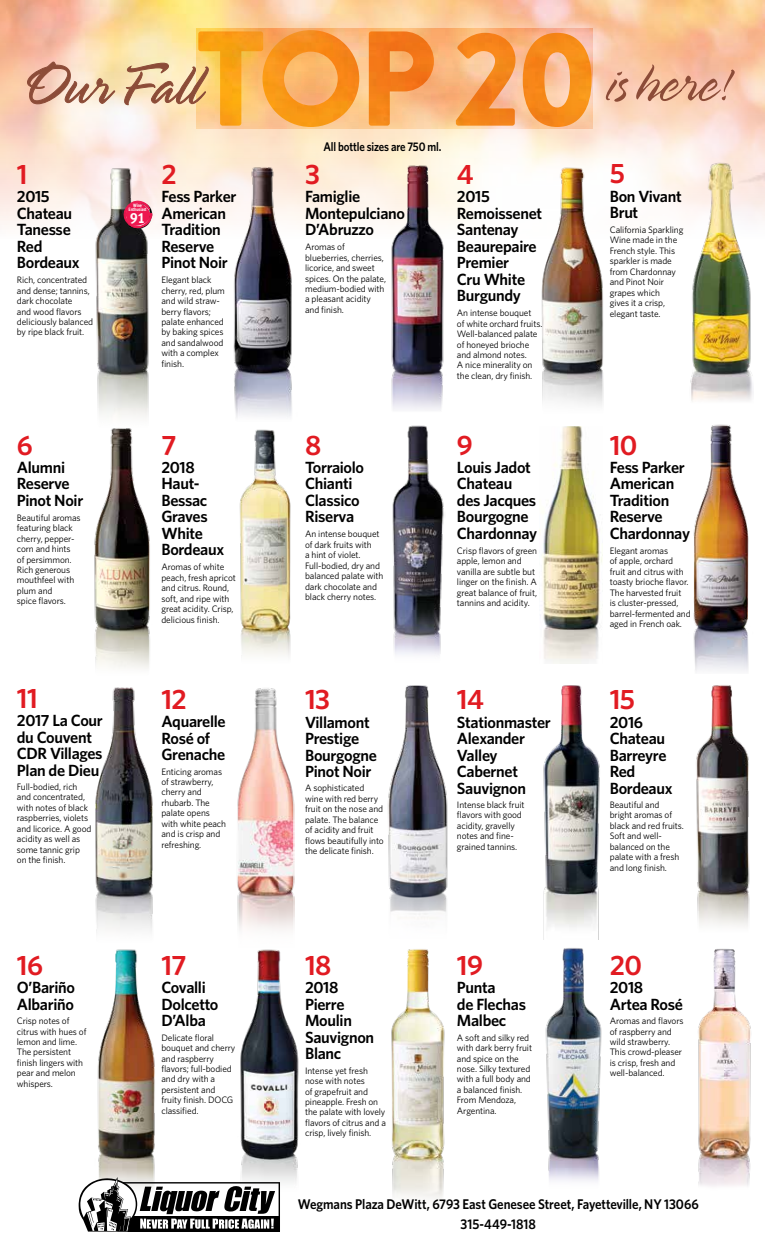
<style>
.page{position:relative;width:765px;height:1260px;background:#fff}
.page>*{position:absolute;margin:0;border:0;box-sizing:border-box;transform-origin:0 0}
.t1{font:61.75px "Spring LP Light";letter-spacing:.02em;color:#8c4c38}
.t2{font:600 28.12px "Whitney";letter-spacing:-.02em;color:#e11b22}
.t3{font:600 16.25px/16.5px "Whitney";letter-spacing:-.02em;color:#000}
.t4{font:14.75px "Meta Plus Bold Caps";color:#fff;scale:.95 1}
.t5{font:600 14px/20.4px "Whitney";letter-spacing:-.01em;color:#000;text-align:center;scale:.92 1}
.t6{font:600 12.5px "Whitney";letter-spacing:-.015em;color:#000;scale:.87 1}
.t7{font:9.38px/10.5px "Whitney";letter-spacing:-.01em;color:#000}
.t8{font:700 4.75px/4.1px "Meta Plus";letter-spacing:-.03em;color:#fff;text-align:center;scale:.88 1}
</style>
<div class="page">
<img style="left:0;top:0;width:765px;height:225px">
<img style="left:198px;top:30px;width:394px;height:97px">
<img style="left:392px;top:425px;width:52px;height:230px">
<img style="left:389px;top:163px;width:58px;height:248px">
<img style="left:93px;top:163px;width:59px;height:254px">
<svg style="left:124px;top:201px;width:29px;height:28px"></svg>
<img style="left:689px;top:161px;width:65px;height:240px">
<img style="left:229px;top:163px;width:68px;height:254px">
<img style="left:539px;top:163px;width:67px;height:242px">
<img style="left:539px;top:427px;width:63px;height:236px">
<img style="left:693px;top:424px;width:56px;height:247px">
<img style="left:239px;top:429px;width:52px;height:227px">
<img style="left:94px;top:428px;width:56px;height:241px">
<img style="left:388px;top:686px;width:60px;height:233px">
<img style="left:696px;top:685px;width:54px;height:241px">
<img style="left:237px;top:688px;width:58px;height:242px">
<img style="left:543px;top:685px;width:57px;height:254px">
<img style="left:95px;top:687px;width:58px;height:245px">
<img style="left:240px;top:949px;width:59px;height:236px">
<img style="left:698px;top:948px;width:53px;height:238px">
<img style="left:97px;top:949px;width:58px;height:228px">
<img style="left:545px;top:948px;width:57px;height:233px">
<img style="left:391px;top:949px;width:54px;height:250px">
<svg style="left:27px;top:62px;width:88px;height:42px;background:#e8c6ad"></svg>
<svg style="left:124px;top:63px;width:85px;height:42px;background:#e8cda4"></svg>
<svg style="left:606px;top:64px;width:129px;height:38px;background:#e3ad93"></svg>
<svg style="left:79px;top:1177px;width:201px;height:55px"></svg>
<h1 class="t1" style="left:22px;top:54px;width:180px">Our Fall</h1>
<h2 class="t2" style="left:17px;top:155px;width:12px">1</h2>
<h3 class="t3" style="left:17px;top:188px;width:64px">2015<br>Chateau<br>Tanesse<br>Red<br>Bordeaux</h3>
<p class="t7" style="left:17px;top:274px;width:78px">Rich, concentrated and dense; tannins, dark chocolate<br>and wood flavors deliciously balanced by ripe black fruit.</p>
<p class="t8" style="left:129px;top:204px;width:22px">Wine<br>Enthusiast</p>
<h3 class="t4" style="left:130px;top:210px;width:17px">91</h3>
<h2 class="t2" style="left:161px;top:155px;width:17px">2</h2>
<h3 class="t3" style="left:161px;top:188px;width:77px">Fess Parker<br>American<br>Tradition<br>Reserve<br>Pinot Noir</h3>
<p class="t7" style="left:161px;top:274px;width:65px">Elegant black cherry, red, plum and wild straw&shy;berry flavors; palate enhanced by baking spices and sandalwood with a complex finish.</p>
<h2 class="t2" style="left:17px;top:426px;width:18px">6</h2>
<h3 class="t3" style="left:17px;top:459px;width:68px">Alumni<br>Reserve<br>Pinot Noir</h3>
<p class="t7" style="left:17px;top:512px;width:65px">Beautiful aromas featuring black cherry, pepper&shy;corn and hints<br>of persimmon.<br>Rich generous mouthfeel with plum and<br>spice flavors.</p>
<h2 class="t2" style="left:17px;top:679px;width:22px">11</h2>
<h3 class="t3" style="left:17px;top:712px;width:88px">2017 La Cour du Couvent<br>CDR Villages<br>Plan de Dieu</h3>
<p class="t7" style="left:17px;top:781px;width:76px">Full-bodied, rich and concentrated, with notes of black raspberries, violets and licorice. A good acidity as well as some tannic grip on the finish.</p>
<h2 class="t2" style="left:161px;top:426px;width:17px">7</h2>
<h3 class="t3" style="left:161px;top:459px;width:64px">2018<br>Haut-<br>Bessac<br>Graves<br>White<br>Bordeaux</h3>
<p class="t7" style="left:161px;top:562px;width:76px">Aromas of white peach, fresh apricot and citrus. Round, soft, and ripe with great acidity. Crisp, delicious finish.</p>
<h2 class="t2" style="left:161px;top:680px;width:27px">12</h2>
<h3 class="t3" style="left:161px;top:713px;width:66px">Aquarelle<br>Rosé of<br>Grenache</h3>
<p class="t7" style="left:161px;top:766px;width:66px">Enticing aromas of strawberry, cherry and rhubarb. The palate opens with white peach and is crisp and refreshing.</p>
<h2 class="t2" style="left:17px;top:947px;width:28px">16</h2>
<h3 class="t3" style="left:17px;top:979px;width:60px">O’Bariño<br>Albariño</h3>
<p class="t7" style="left:17px;top:1015px;width:71px">Crisp notes of citrus with hues of lemon and lime.<br>The persistent finish lingers with pear and melon whispers.</p>
<h2 class="t2" style="left:161px;top:947px;width:27px">17</h2>
<h3 class="t3" style="left:161px;top:979px;width:59px">Covalli<br>Dolcetto<br>D’Alba</h3>
<p class="t7" style="left:161px;top:1032px;width:76px">Delicate floral bouquet and cherry and raspberry flavors; full-bodied and dry with a persistent and fruity finish. DOCG classified.</p>
<h3 class="t6" style="left:324px;top:138px;width:137px">All bottle sizes are 750 ml.</h3>
<h2 class="t2" style="left:305px;top:155px;width:16px">3</h2>
<h3 class="t3" style="left:305px;top:188px;width:101px">Famiglie<br>Montepulciano<br>D’Abruzzo</h3>
<p class="t7" style="left:305px;top:241px;width:83px">Aromas of blueberries, cherries, licorice, and sweet spices. On the palate, medium-bodied with a pleasant acidity and finish.</p>
<h2 class="t2" style="left:457px;top:155px;width:18px">4</h2>
<h3 class="t3" style="left:457px;top:188px;width:87px">2015<br>Remoissenet<br>Santenay<br>Beaurepaire<br>Premier<br>Cru White<br>Burgundy</h3>
<p class="t7" style="left:457px;top:307px;width:87px">An intense bouquet<br>of white orchard fruits.<br>Well-balanced palate of honeyed brioche and almond notes.<br>A nice minerality on the clean, dry finish.</p>
<h2 class="t2" style="left:305px;top:426px;width:18px">8</h2>
<h3 class="t3" style="left:305px;top:459px;width:61px">Torraiolo<br>Chianti<br>Classico<br>Riserva</h3>
<p class="t7" style="left:305px;top:529px;width:80px">An intense bouquet of dark fruits with<br>a hint of violet.<br>Full-bodied, dry and balanced palate with dark chocolate and black cherry notes.</p>
<h2 class="t2" style="left:457px;top:426px;width:18px">9</h2>
<h3 class="t3" style="left:457px;top:459px;width:82px">Louis Jadot<br>Chateau des Jacques<br>Bourgogne<br>Chardonnay</h3>
<p class="t7" style="left:457px;top:545px;width:82px">Crisp flavors of green apple, lemon and vanilla are subtle but linger on the finish. A great balance of fruit, tannins and acidity.</p>
<h2 class="t2" style="left:305px;top:681px;width:27px">13</h2>
<h3 class="t3" style="left:305px;top:713px;width:73px">Villamont<br>Prestige<br>Bourgogne<br>Pinot Noir</h3>
<p class="t7" style="left:305px;top:783px;width:80px">A sophisticated wine with red berry fruit on the nose and palate. The balance of acidity and fruit flows beautifully into the delicate finish.</p>
<h2 class="t2" style="left:457px;top:681px;width:29px">14</h2>
<h3 class="t3" style="left:457px;top:713px;width:95px">Stationmaster<br>Alexander<br>Valley<br>Cabernet<br>Sauvignon</h3>
<p class="t7" style="left:457px;top:799px;width:69px">Intense black fruit flavors with good acidity, gravelly notes and fine&shy;grained tannins.</p>
<h2 class="t2" style="left:305px;top:947px;width:28px">18</h2>
<h3 class="t3" style="left:305px;top:979px;width:71px">2018<br>Pierre<br>Moulin<br>Sauvignon<br>Blanc</h3>
<p class="t7" style="left:305px;top:1065px;width:82px">Intense yet fresh nose with notes<br>of grapefruit and pineapple. Fresh on the palate with lovely flavors of citrus and a crisp, lively finish.</p>
<h2 class="t2" style="left:457px;top:947px;width:28px">19</h2>
<h3 class="t3" style="left:457px;top:979px;width:71px">Punta<br>de Flechas<br>Malbec</h3>
<p class="t7" style="left:457px;top:1032px;width:77px">A soft and silky red with dark berry fruit and spice on the nose. Silky textured with a full body and a balanced finish.<br>From Mendoza,<br>Argentina.</p>
<h2 class="t2" style="left:610px;top:155px;width:17px">5</h2>
<h3 class="t3" style="left:610px;top:187px;width:73px">Bon Vivant<br>Brut</h3>
<p class="t7" style="left:610px;top:224px;width:75px">California Sparkling<br>Wine made in the<br>French style. This sparkler is made from Chardonnay and Pinot Noir grapes which<br>gives it a crisp, elegant taste.</p>
<h2 class="t2" style="left:610px;top:426px;width:29px">10</h2>
<h3 class="t3" style="left:610px;top:459px;width:82px">Fess Parker<br>American<br>Tradition<br>Reserve<br>Chardonnay</h3>
<p class="t7" style="left:610px;top:545px;width:82px">Elegant aromas<br>of apple, orchard fruit and citrus with toasty brioche flavor.<br>The harvested fruit<br>is cluster-pressed, barrel-fermented and aged in French oak.</p>
<h2 class="t2" style="left:610px;top:681px;width:27px">15</h2>
<h3 class="t3" style="left:610px;top:713px;width:64px">2016<br>Chateau<br>Barreyre<br>Red<br>Bordeaux</h3>
<p class="t7" style="left:610px;top:799px;width:76px">Beautiful and bright aromas of black and red fruits.<br>Soft and well&shy;balanced on the palate with a fresh and long finish.</p>
<h2 class="t2" style="left:610px;top:947px;width:34px">20</h2>
<h3 class="t3" style="left:610px;top:979px;width:75px">2018<br>Artea Rosé</h3>
<p class="t7" style="left:610px;top:1015px;width:75px">Aromas and flavors of raspberry and wild strawberry.<br>This crowd-pleaser is crisp, fresh and well-balanced.</p>
<h3 class="t5" style="left:298px;top:1193px;width:437px">Wegmans Plaza DeWitt, 6793 East Genesee Street, Fayetteville, NY 13066<br>315-449-1818</h3>
</div>
